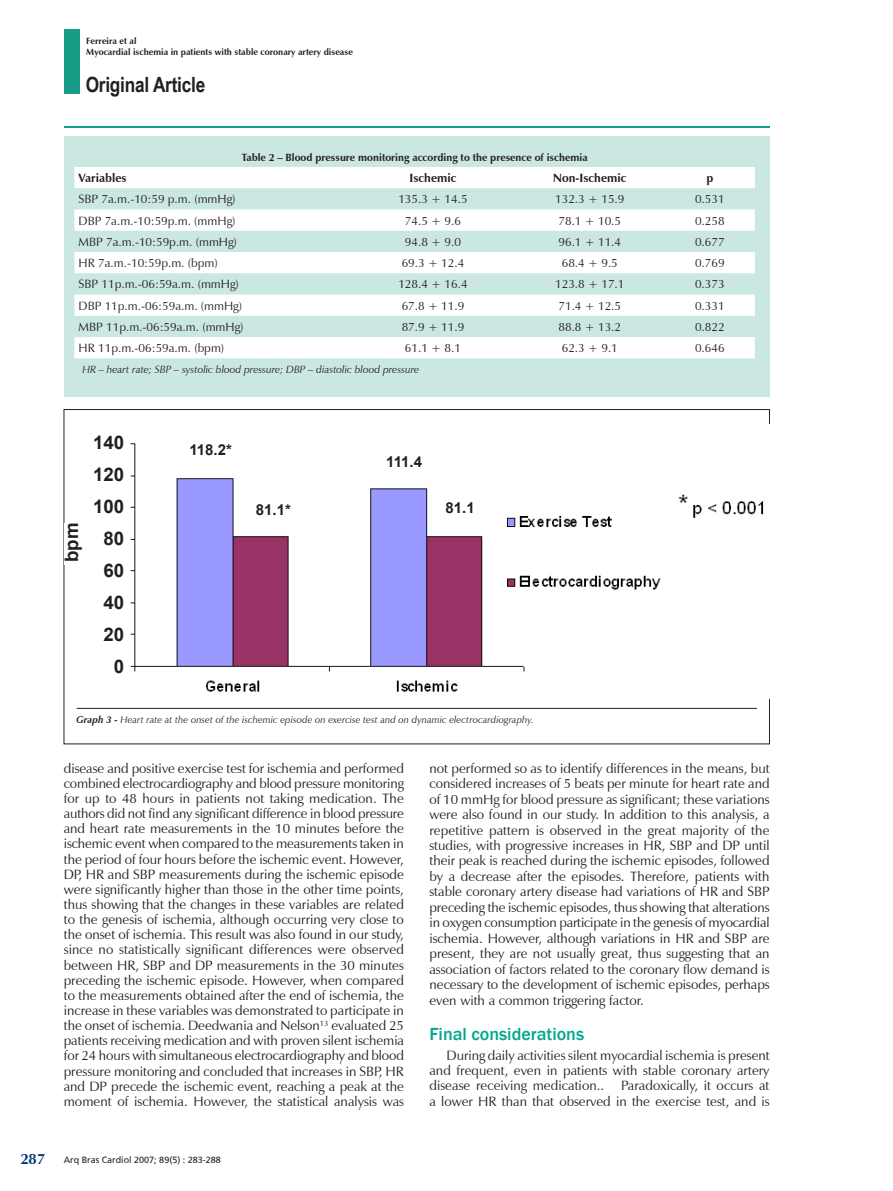
<style>
.page{position:relative;width:893px;height:1191px;background:#fff}
.page>*{position:absolute;margin:0;border:0;box-sizing:border-box;transform-origin:0 0}
.t1{font:700 21px "Arial Narrow";letter-spacing:-.01em;color:#231f20}
.Texto{font:700 18.75px "Arial";color:#231f20}
.Títulos__textos{font:500 18px "Franklin Gothic";color:#00a78e}
._04_FIGURA_ref{font:700 15px "Arial";letter-spacing:-.025em;color:#231f20}
.t2{font:700 15px "Zapf Humanist 601 BT";color:#013775}
.Texto-2{font:13.5px/15.1px "Zapf Humanist 601 BT";color:#231f20;text-align:justify}
._02_TABELA_texto_cop{font:12px "Zapf Humanist 601 BT";color:#231f20}
._02_TABELA_texto_cop-2{font:700 12px "Zapf Humanist 601 BT";color:#231f20}
._03_TABELA_ref{font:italic 10.5px "Zapf Humanist 601 BT";color:#231f20}
._00_TÍTULO{font:700 10.5px "Zapf Humanist 601 BT";color:#231f20}
._04_FIGURA_ref__bold{font:italic 9.75px "Zapf Humanist 601 BT";letter-spacing:.01em;color:#231f20}
.t3{font:700 9px "Zapf Humanist 601 BT";color:#231f20}
.t4{font:9px "Frutiger";color:#231f20}
.s1{font-weight:700}
</style>
<div class="page">
<hr style="left:64px;top:126px;width:706px;height:2px;background:#189c88">
<div style="left:64px;top:29px;width:16px;height:65px;background:#189c88"></div>
<div style="left:64px;top:136px;width:706px;height:260px;background:#cae7e2"></div>
<svg style="left:74px;top:167px;width:681px;height:191px;fill:#fff"></svg>
<hr style="left:77px;top:708px;width:680px;height:1px;background:#231f20">
<img style="left:130px;top:443px;width:634px;height:249px">
<div style="left:183px;top:444px;width:55px;height:22px;background:#fff"></div>
<div style="left:246px;top:504px;width:55px;height:22px;background:#fff"></div>
<div style="left:377px;top:455px;width:55px;height:22px;background:#fff"></div>
<div style="left:433px;top:502px;width:55px;height:21px;background:#fff"></div>
<p class="t3" style="left:86px;top:36px;width:52px">Ferreira et al</p>
<p class="t3" style="left:86px;top:47px;width:268px">Myocardial ischemia in patients with stable coronary artery disease</p>
<h1 class="t1" style="left:86px;top:68px;width:121px">Original Article</h1>
<p class="_00_TÍTULO" style="left:241px;top:151px;width:348px">Table 2 – Blood pressure monitoring according to the presence of ischemia</p>
<p class="_02_TABELA_texto_cop-2" style="left:79px;top:171px;width:50px">Variables</p>
<p class="_02_TABELA_texto_cop-2" style="left:409px;top:171px;width:49px">Ischemic</p>
<p class="_02_TABELA_texto_cop-2" style="left:553px;top:171px;width:75px">Non-Ischemic</p>
<p class="_02_TABELA_texto_cop-2" style="left:706px;top:171px;width:8px">p</p>
<p class="_02_TABELA_texto_cop" style="left:79px;top:192px;width:158px">SBP 7a.m.-10:59 p.m. (mmHg)</p>
<p class="_02_TABELA_texto_cop" style="left:398px;top:192px;width:71px">135.3 + 14.5</p>
<p class="_02_TABELA_texto_cop" style="left:555px;top:192px;width:71px">132.3 + 15.9</p>
<p class="_02_TABELA_texto_cop" style="left:695px;top:192px;width:31px">0.531</p>
<p class="_02_TABELA_texto_cop" style="left:79px;top:213px;width:158px">DBP 7a.m.-10:59p.m. (mmHg)</p>
<p class="_02_TABELA_texto_cop" style="left:405px;top:213px;width:58px">74.5 + 9.6</p>
<p class="_02_TABELA_texto_cop" style="left:558px;top:213px;width:64px">78.1 + 10.5</p>
<p class="_02_TABELA_texto_cop" style="left:695px;top:213px;width:31px">0.258</p>
<p class="_02_TABELA_texto_cop" style="left:79px;top:234px;width:160px">MBP 7a.m.-10:59p.m. (mmHg)</p>
<p class="_02_TABELA_texto_cop" style="left:405px;top:234px;width:58px">94.8 + 9.0</p>
<p class="_02_TABELA_texto_cop" style="left:558px;top:234px;width:64px">96.1 + 11.4</p>
<p class="_02_TABELA_texto_cop" style="left:695px;top:234px;width:31px">0.677</p>
<p class="_02_TABELA_texto_cop" style="left:79px;top:256px;width:141px">HR 7a.m.-10:59p.m. (bpm)</p>
<p class="_02_TABELA_texto_cop" style="left:402px;top:256px;width:64px">69.3 + 12.4</p>
<p class="_02_TABELA_texto_cop" style="left:562px;top:256px;width:58px">68.4 + 9.5</p>
<p class="_02_TABELA_texto_cop" style="left:695px;top:256px;width:31px">0.769</p>
<p class="_02_TABELA_texto_cop" style="left:79px;top:277px;width:162px">SBP 11p.m.-06:59a.m. (mmHg)</p>
<p class="_02_TABELA_texto_cop" style="left:398px;top:277px;width:71px">128.4 + 16.4</p>
<p class="_02_TABELA_texto_cop" style="left:555px;top:277px;width:71px">123.8 + 17.1</p>
<p class="_02_TABELA_texto_cop" style="left:695px;top:277px;width:31px">0.373</p>
<p class="_02_TABELA_texto_cop" style="left:79px;top:298px;width:165px">DBP 11p.m.-06:59a.m. (mmHg)</p>
<p class="_02_TABELA_texto_cop" style="left:402px;top:298px;width:64px">67.8 + 11.9</p>
<p class="_02_TABELA_texto_cop" style="left:558px;top:298px;width:64px">71.4 + 12.5</p>
<p class="_02_TABELA_texto_cop" style="left:695px;top:298px;width:31px">0.331</p>
<p class="_02_TABELA_texto_cop" style="left:79px;top:319px;width:166px">MBP 11p.m.-06:59a.m. (mmHg)</p>
<p class="_02_TABELA_texto_cop" style="left:402px;top:319px;width:64px">87.9 + 11.9</p>
<p class="_02_TABELA_texto_cop" style="left:558px;top:319px;width:64px">88.8 + 13.2</p>
<p class="_02_TABELA_texto_cop" style="left:695px;top:319px;width:31px">0.822</p>
<p class="_02_TABELA_texto_cop" style="left:79px;top:341px;width:147px">HR 11p.m.-06:59a.m. (bpm)</p>
<p class="_02_TABELA_texto_cop" style="left:405px;top:341px;width:58px">61.1 + 8.1</p>
<p class="_02_TABELA_texto_cop" style="left:562px;top:341px;width:58px">62.3 + 9.1</p>
<p class="_02_TABELA_texto_cop" style="left:695px;top:341px;width:31px">0.646</p>
<p class="_03_TABELA_ref" style="left:82px;top:363px;width:338px">HR – heart rate; SBP – systolic blood pressure; DBP – diastolic blood pressure</p>
<p class="t2" style="left:20px;top:1149px;width:26px">287</p>
<p class="Texto" style="left:59px;top:562px;width:41px;rotate:-90deg">bpm</p>
<p class="Texto" style="left:93px;top:430px;width:33px">140</p>
<p class="Texto" style="left:93px;top:462px;width:33px">120</p>
<p class="Texto" style="left:93px;top:494px;width:33px">100</p>
<p class="Texto" style="left:103px;top:526px;width:22px">80</p>
<p class="Texto" style="left:103px;top:558px;width:22px">60</p>
<p class="Texto" style="left:103px;top:590px;width:22px">40</p>
<p class="Texto" style="left:103px;top:622px;width:22px">20</p>
<p class="Texto" style="left:114px;top:654px;width:12px">0</p>
<p class="_04_FIGURA_ref" style="left:189px;top:440px;width:44px">118.2*</p>
<p class="_04_FIGURA_ref" style="left:256px;top:500px;width:37px">81.1*</p>
<p class="_04_FIGURA_ref" style="left:386px;top:451px;width:37px">111.4</p>
<p class="_04_FIGURA_ref" style="left:446px;top:497px;width:31px">81.1</p>
<p class="_04_FIGURA_ref__bold" style="left:77px;top:713px;width:459px"><span class="s1">Graph 3 -</span> Heart rate at the onset of the ischemic episode on exercise test and on dynamic electrocardiography.</p>
<p class="Texto-2" style="left:64px;top:760px;width:342px">disease and positive exercise test for ischemia and performed combined electrocardiography and blood pressure monitoring for up to 48 hours in patients not taking medication. The authors did not find any significant difference in blood pressure and heart rate measurements in the 10 minutes before the ischemic event when compared to the measurements taken in the period of four hours before the ischemic event. However, DP, HR and SBP measurements during the ischemic episode were significantly higher than those in the other time points, thus showing that the changes in these variables are related to the genesis of ischemia, although occurring very close to the onset of ischemia. This result was also found in our study, since no statistically significant differences were observed between HR, SBP and DP measurements in the 30 minutes preceding the ischemic episode. However, when compared to the measurements obtained after the end of ischemia, the increase in these variables was demonstrated to participate in the onset of ischemia. Deedwania and Nelson<sup>13</sup> evaluated 25 patients receiving medication and with proven silent ischemia for 24 hours with simultaneous electrocardiography and blood pressure monitoring and concluded that increases in SBP, HR and DP precede the ischemic event, reaching a peak at the moment of ischemia. However, the statistical analysis was</p>
<p class="Texto-2" style="left:429px;top:760px;width:342px">not performed so as to identify differences in the means, but considered increases of 5 beats per minute for heart rate and of 10 mmHg for blood pressure as significant; these variations were also found in our study. In addition to this analysis, a repetitive pattern is observed in the great majority of the studies, with progressive increases in HR, SBP and DP until their peak is reached during the ischemic episodes, followed by a decrease after the episodes. Therefore, patients with stable coronary artery disease had variations of HR and SBP preceding the ischemic episodes, thus showing that alterations in oxygen consumption participate in the genesis of myocardial ischemia. However, although variations in HR and SBP are present, they are not usually great, thus suggesting that an association of factors related to the coronary flow demand is necessary to the development of ischemic episodes, perhaps even with a common triggering factor.</p>
<p class="Títulos__textos" style="left:429px;top:1022px;width:156px">Final considerations</p>
<p class="Texto-2" style="left:429px;top:1047px;width:342px;text-indent:17px">During daily activities silent myocardial ischemia is present and frequent, even in patients with stable coronary artery disease receiving medication.. Paradoxically, it occurs at a lower HR than that observed in the exercise test, and is</p>
<p class="t4" style="left:64px;top:1154px;width:159px">Arq Bras Cardiol 2007; 89(5) : 283-288</p>
</div>
